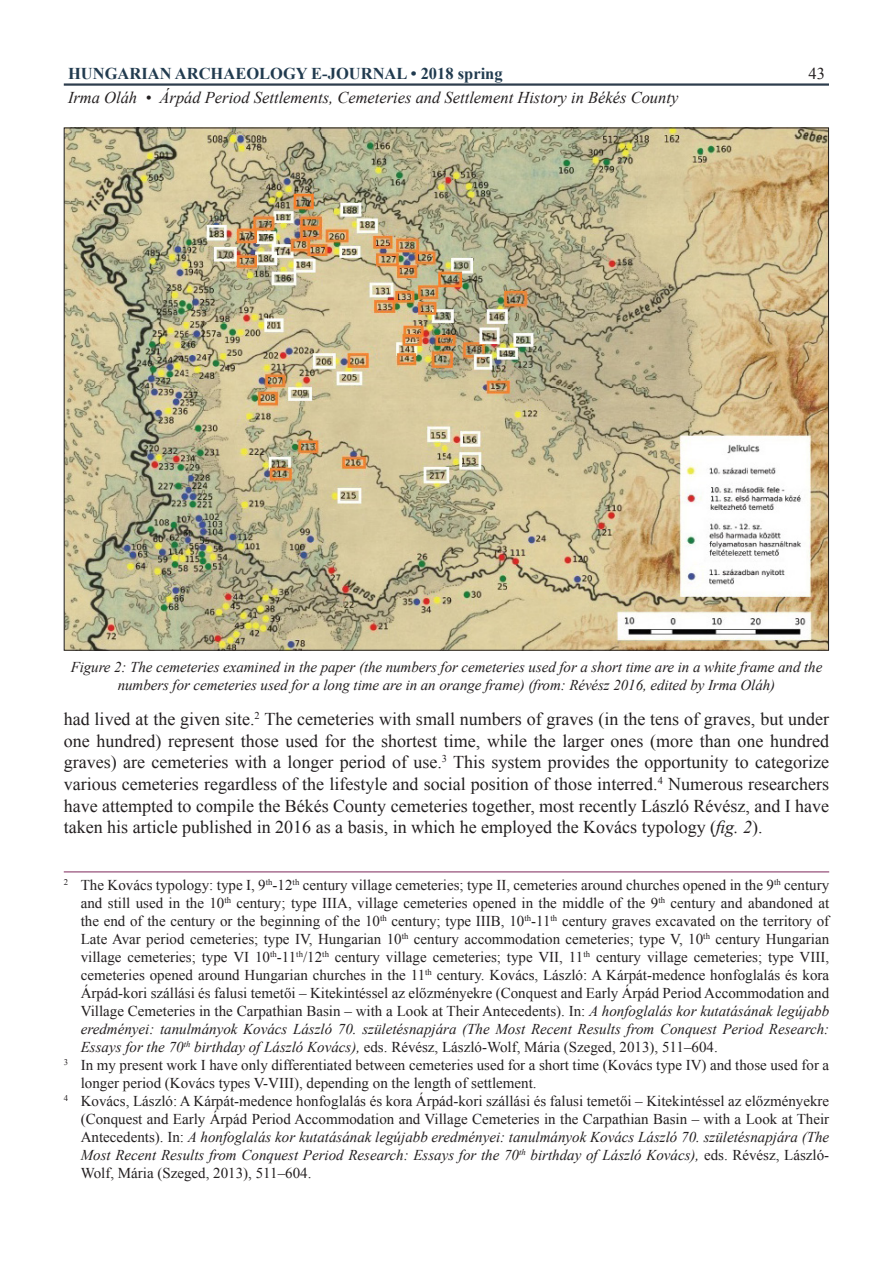
<style>
.page{position:relative;width:893px;height:1263px;background:#fff}
.page>*{position:absolute;margin:0;border:0;box-sizing:border-box;transform-origin:0 0}
.cikk_szoveg_print{font:18px/21.6px "Times New Roman";color:#231f20;text-align:justify}
.t1{font:italic 16.5px "Times New Roman";color:#231f20}
.t2{font:700 16.5px "Times New Roman";color:#213b4f}
.t3{font:16.5px "Times New Roman";color:#231f20}
.labjegyzet{font:15px/18px "Times New Roman";color:#231f20;text-align:justify}
.kepala{font:italic 15px/18px "Times New Roman";letter-spacing:-.005em;color:#231f20;text-align:center}
.s1{font-style:italic}
</style>
<div class="page">
<hr style="left:64px;top:83px;width:765px;height:3px;background:#2d3d4d">
<hr style="left:64px;top:871px;width:765px;height:1px;background:#8c3f6d">
<img style="left:66px;top:130px;width:761px;height:519px">
<p class="t2" style="left:68px;top:62px;width:436px">HUNGARIAN ARCHAEOLOGY E-JOURNAL • 2018 spring</p>
<p class="t3" style="left:808px;top:62px;width:18px">43</p>
<p class="t1" style="left:68px;top:87px;width:612px">Irma Oláh • Árpád Period Settlements, Cemeteries and Settlement History in Békés County</p>
<p class="kepala" style="left:71px;top:658px;width:753px">Figure 2: The cemeteries examined in the paper (the numbers for cemeteries used for a short time are in a white frame and the numbers for cemeteries used for a long time are in an orange frame) (from: Révész 2016, edited by Irma Oláh)</p>
<p class="cikk_szoveg_print" style="left:64px;top:708px;width:767px">had lived at the given site.<sup>2</sup> The cemeteries with small numbers of graves (in the tens of graves, but under one hundred) represent those used for the shortest time, while the larger ones (more than one hundred graves) are cemeteries with a longer period of use.<sup>3</sup> This system provides the opportunity to categorize various cemeteries regardless of the lifestyle and social position of those interred.<sup>4</sup> Numerous researchers have attempted to compile the Békés County cemeteries together, most recently László Révész, and I have taken his article published in 2016 as a basis, in which he employed the Kovács typology (<span class="s1">fig. 2</span>).</p>
<p class="labjegyzet" style="left:81px;top:876px;width:750px;text-indent:-17px"><sup>2</sup> The Kovács typology: type I, 9<sup>th</sup>-12<sup>th</sup> century village cemeteries; type II, cemeteries around churches opened in the 9<sup>th</sup> century and still used in the 10<sup>th</sup> century; type IIIA, village cemeteries opened in the middle of the 9<sup>th</sup> century and abandoned at the end of the century or the beginning of the 10<sup>th</sup> century; type IIIB, 10<sup>th</sup>-11<sup>th</sup> century graves excavated on the territory of Late Avar period cemeteries; type IV, Hungarian 10<sup>th</sup> century accommodation cemeteries; type V, 10<sup>th</sup> century Hungarian village cemeteries; type VI 10<sup>th</sup>-11<sup>th</sup>/12<sup>th</sup> century village cemeteries; type VII, 11<sup>th</sup> century village cemeteries; type VIII, cemeteries opened around Hungarian churches in the 11<sup>th</sup> century. Kovács, László: A Kárpát-medence honfoglalás és kora Árpád-kori szállási és falusi temetői – Kitekintéssel az előzményekre (Conquest and Early Árpád Period Accommodation and Village Cemeteries in the Carpathian Basin – with a Look at Their Antecedents). In: <span class="s1">A honfoglalás kor kutatásának legújabb eredményei: tanulmányok Kovács László 70. születésnapjára (The Most Recent Results from Conquest Period Research:<br>Essays for the 70</span><sup>th</sup> <span class="s1">birthday of László Kovács),</span> eds. Révész, László-Wolf, Mária (Szeged, 2013), 511–604.</p>
<p class="labjegyzet" style="left:81px;top:1056px;width:750px;text-indent:-17px"><sup>3</sup> In my present work I have only differentiated between cemeteries used for a short time (Kovács type IV) and those used for a longer period (Kovács types V-VIII), depending on the length of settlement.</p>
<p class="labjegyzet" style="left:81px;top:1092px;width:750px;text-indent:-17px"><sup>4</sup> Kovács, László: A Kárpát-medence honfoglalás és kora Árpád-kori szállási és falusi temetői – Kitekintéssel az előzményekre (Conquest and Early Árpád Period Accommodation and Village Cemeteries in the Carpathian Basin – with a Look at Their Antecedents). In: <span class="s1">A honfoglalás kor kutatásának legújabb eredményei: tanulmányok Kovács László 70. születésnapjára (The Most Recent Results from Conquest Period Research: Essays for the 70</span><sup>th</sup> <span class="s1">birthday of László Kovács),</span> eds. Révész, László-Wolf, Mária (Szeged, 2013), 511–604.</p>
</div>
